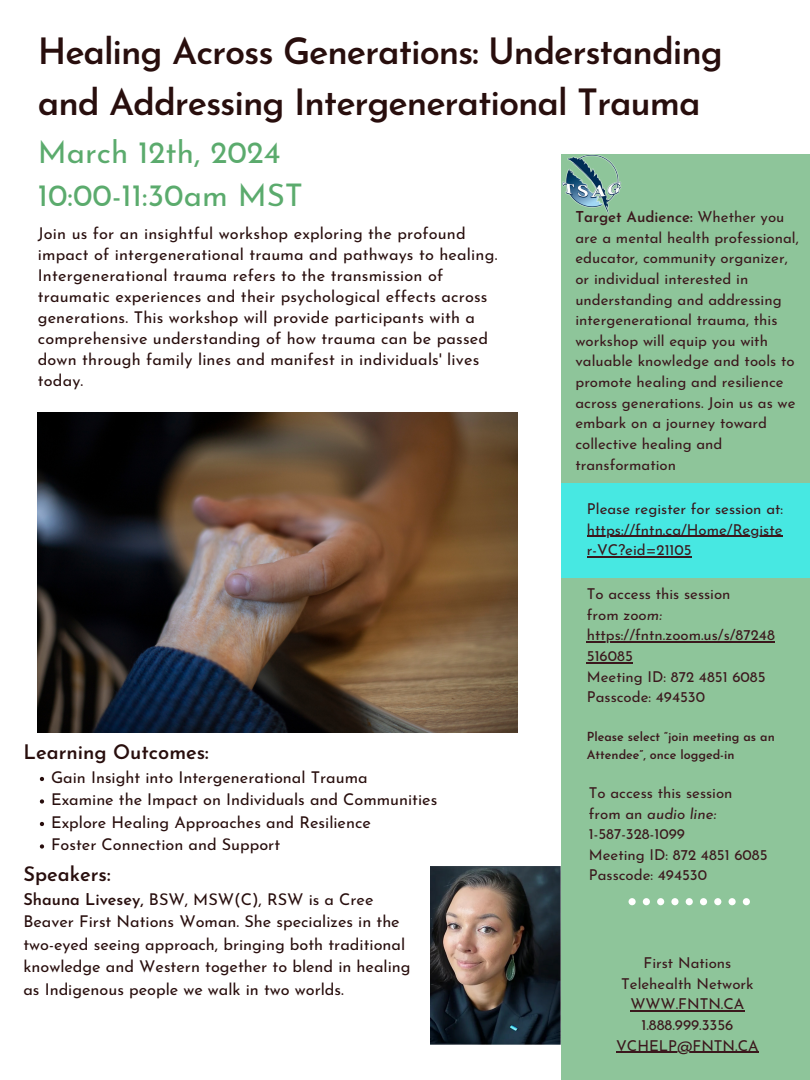
<style>
.page{position:relative;width:810px;height:1080px;background:#fff}
.page>*{position:absolute;margin:0;border:0;box-sizing:border-box;transform-origin:0 0}
.t1{font:600 36.19px/50.6px "Josefin Sans";letter-spacing:-.03em;color:#280e0d}
.t2{font:31.25px/43.6px "Josefin Sans";color:#5bab6d}
.t3{font:600 20px "Josefin Sans";color:#280e0d}
.t4{font:16.25px/21.1px "Josefin Sans";letter-spacing:.01em;color:#280e0d}
.t5{font:15px/20.6px "Josefin Sans";color:#3b181d}
.t6{font:600 12.5px/17.4px "Josefin Sans";color:#3b181d}
.s1{font-weight:600}
.s2{font-style:italic}
</style>
<div class="page">
<div style="left:561px;top:155px;width:249px;height:925px;background:#8ec59a"></div>
<img style="left:562px;top:155px;width:60px;height:61px">
<div style="left:561px;top:484px;width:249px;height:94px;background:#47e8e2"></div>
<svg style="left:629px;top:898px;width:121px;height:7px"></svg>
<img style="left:38px;top:413px;width:480px;height:319px">
<img style="left:430px;top:866px;width:131px;height:178px">
<svg style="left:40px;top:777px;width:4px;height:4px"></svg>
<svg style="left:40px;top:799px;width:4px;height:5px"></svg>
<svg style="left:40px;top:822px;width:4px;height:4px"></svg>
<svg style="left:40px;top:844px;width:4px;height:5px"></svg>
<hr style="left:587px;top:536px;width:196px;height:1px;background:#3b181d">
<hr style="left:587px;top:556px;width:105px;height:2px;background:#3b181d">
<hr style="left:587px;top:641px;width:188px;height:2px;background:#3b181d">
<hr style="left:587px;top:662px;width:46px;height:1px;background:#3b181d">
<hr style="left:630px;top:1010px;width:114px;height:2px;background:#3b181d">
<hr style="left:616px;top:1052px;width:143px;height:1px;background:#3b181d">
<h4 class="t1" style="left:38px;top:30px;width:687px">Healing Across Generations: Understanding and Addressing Intergenerational Trauma</h4>
<h4 class="t2" style="left:38px;top:133px;width:267px">March 12th, 2024<br>10:00-11:30am MST</h4>
<p class="t4" style="left:38px;top:224px;width:461px">Join us for an insightful workshop exploring the profound impact of intergenerational trauma and pathways to healing.<br>Intergenerational trauma refers to the transmission of traumatic experiences and their psychological effects across generations. This workshop will provide participants with a comprehensive understanding of how trauma can be passed down through family lines and manifest in individuals' lives today.</p>
<p class="t5" style="left:575px;top:208px;width:225px"><span class="s1">Target Audience:</span> Whether you are a mental health professional, educator, community organizer, or individual interested in understanding and addressing intergenerational trauma, this workshop will equip you with valuable knowledge and tools to promote healing and resilience across generations. Join us as we embark on a journey toward collective healing and transformation</p>
<p class="t5" style="left:587px;top:500px;width:198px">Please register for session at:</p>
<p class="t5" style="left:587px;top:521px;width:197px">https://fntn.ca/Home/Registe r-VC?eid=21105</p>
<h4 class="t5" style="left:587px;top:585px;width:145px">To access this session from <span class="s2">zoom:</span></h4>
<p class="t5" style="left:587px;top:626px;width:190px">https://fntn.zoom.us/s/87248<br>516085<br>Meeting ID: 872 4851 6085<br>Passcode: 494530</p>
<p class="t6" style="left:587px;top:729px;width:189px">Please select “join meeting as an<br>Attendee”, once logged-in</p>
<p class="t5" style="left:589px;top:784px;width:180px">To access this session from an <span class="s2">audio line:<br></span>1-587-328-1099<br>Meeting ID: 872 4851 6085<br>Passcode: 494530</p>
<h4 class="t3" style="left:23px;top:744px;width:187px">Learning Outcomes:</h4>
<h4 class="t4" style="left:51px;top:768px;width:318px">Gain Insight into Intergenerational Trauma</h4>
<p class="t4" style="left:51px;top:791px;width:388px">Examine the Impact on Individuals and Communities</p>
<p class="t4" style="left:51px;top:813px;width:321px">Explore Healing Approaches and Resilience</p>
<h4 class="t4" style="left:51px;top:836px;width:231px">Foster Connection and Support</h4>
<h3 class="t3" style="left:23px;top:866px;width:89px">Speakers:</h3>
<p class="t4" style="left:23px;top:890px;width:389px;line-height:22.5px"><span class="s1">Shauna Livesey,</span> BSW, MSW(C), RSW is a Cree Beaver First Nations Woman. She specializes in the two-eyed seeing approach, bringing both traditional knowledge and Western together to blend in healing as Indigenous people we walk in two worlds.</p>
<p class="t5" style="left:616px;top:954px;width:144px;text-align:center">First Nations<br>Telehealth Network<br>WWW.FNTN.CA<br>1.888.999.3356<br>VCHELP@FNTN.CA</p>
</div>
